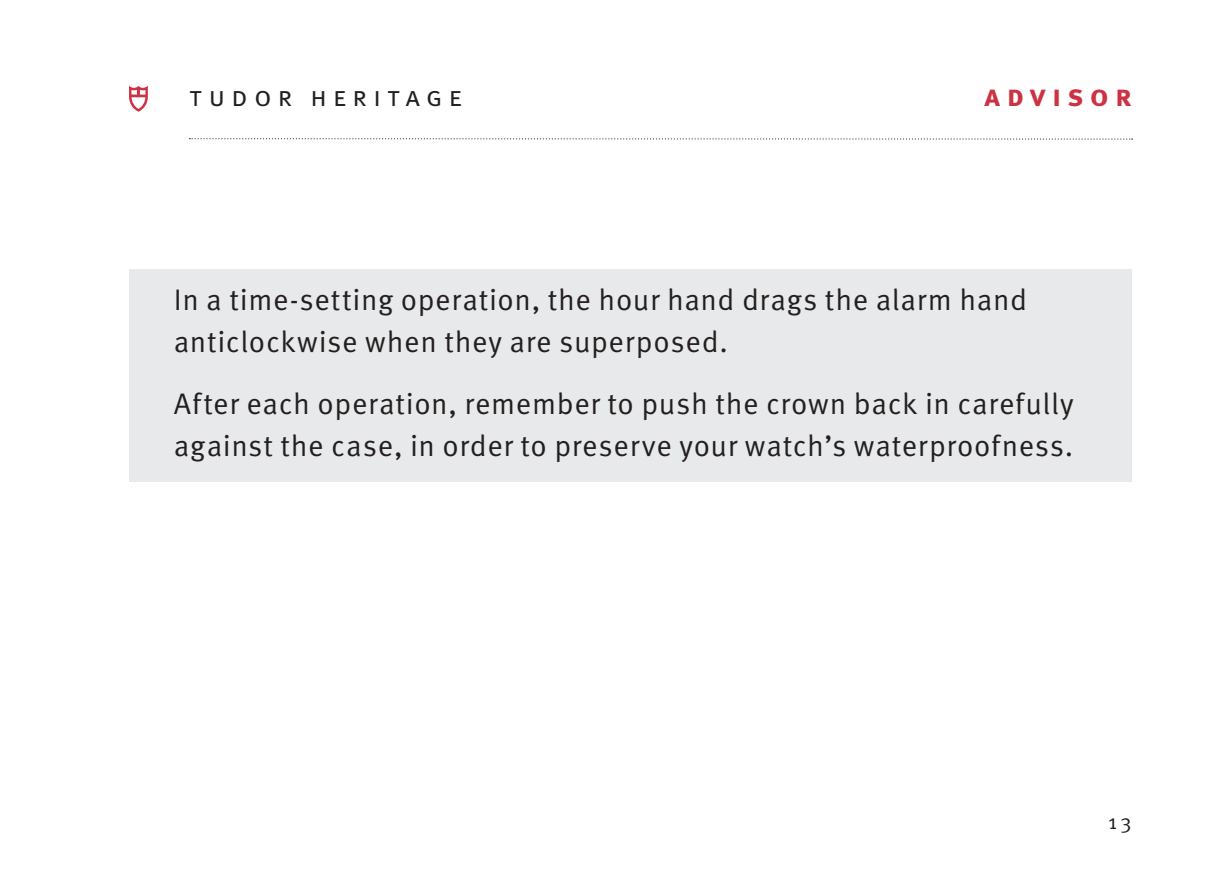
<style>
.page{position:relative;width:1211px;height:893px;background:#fff}
.page>*{position:absolute;margin:0;border:0;box-sizing:border-box;transform-origin:0 0}
.t1{font:29.75px/42px "Meta OT";letter-spacing:.02em;color:#231f20}
.t2{font:700 29.75px "Meta OT";letter-spacing:.205em;color:#cd3243}
.t3{font:28px "Meta OT";letter-spacing:.205em;color:#231f20}
.t4{font:21px "Meta OT";color:#231f20}
</style>
<div class="page">
<div style="left:129px;top:269px;width:1002px;height:213px;background:#e8e9ea"></div>
<svg style="left:129px;top:85px;width:19px;height:27px"></svg>
<svg style="left:189px;top:138px;width:943px;height:2px"></svg>
<p class="t3" style="left:190px;top:79px;width:274px">TUDOR HERITAGE</p>
<p class="t2" style="left:984px;top:77px;width:148px">ADVISOR</p>
<p class="t1" style="left:174px;top:279px;width:854px">In a time-setting operation, the hour hand drags the alarm hand anticlockwise when they are superposed.</p>
<p class="t1" style="left:174px;top:383px;width:901px">After each operation, remember to push the crown back in carefully against the case, in order to preserve your watch’s waterproofness.</p>
<p class="t4" style="left:1108px;top:809px;width:25px">13</p>
</div>
